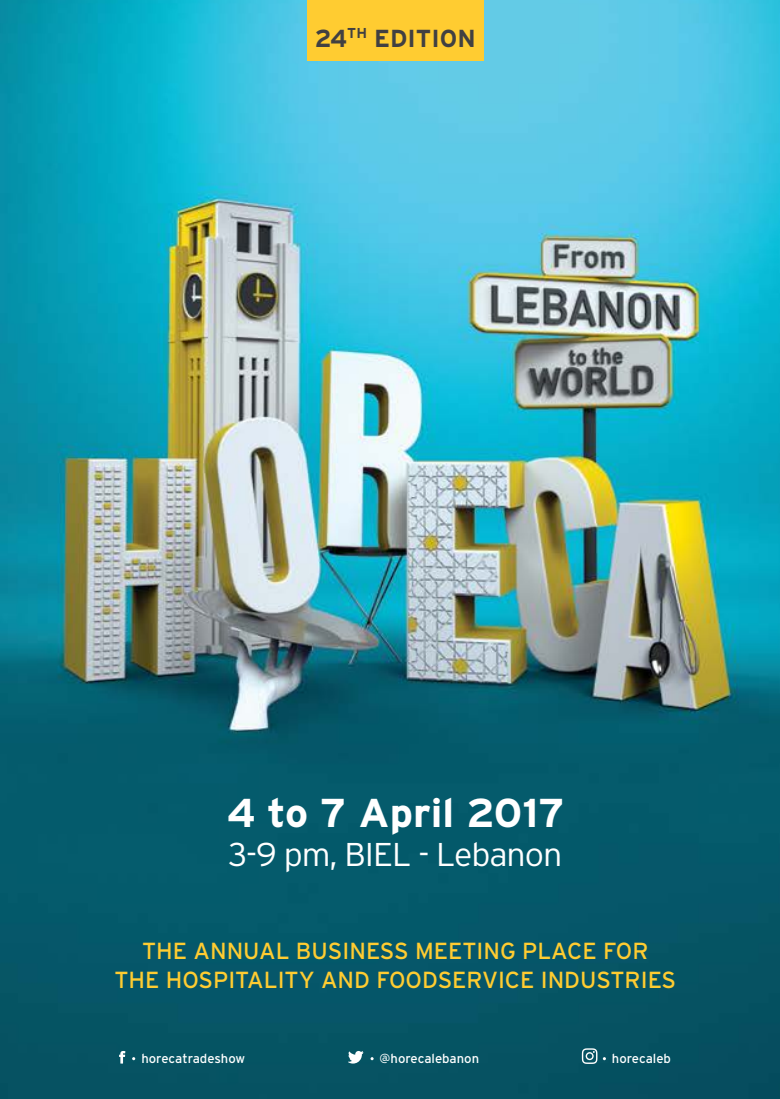
<style>
.page{position:relative;width:780px;height:1099px;background:#fff}
.page>*{position:absolute;margin:0;border:0;box-sizing:border-box;transform-origin:0 0}
.t1{font:700 40.25px "Interstate";color:#fff}
.t2{font:300 32.88px "Interstate";letter-spacing:-.03em;color:#fff}
.t3{font:700 24.62px "Interstate";color:#414042}
.t4{font:23.25px/28.8px "Interstate";color:#ffcc31;text-align:center}
.t5{font:13px "Interstate";color:#fff}
</style>
<div class="page">
<img style="left:0;top:0;width:780px;height:1098px">
<div style="left:307px;top:0;width:176px;height:60px;background:#ffcc31"></div>
<svg style="left:348px;top:1050px;width:15px;height:13px"></svg>
<svg style="left:119px;top:1050px;width:6px;height:13px"></svg>
<svg style="left:582px;top:1048px;width:24px;height:15px"></svg>
<p class="t3" style="left:315px;top:24px;width:162px">24<sup>TH</sup> EDITION</p>
<h1 class="t1" style="left:227px;top:790px;width:339px">4 to 7 April 2017</h1>
<h2 class="t2" style="left:228px;top:836px;width:336px">3-9 pm, BIEL - Lebanon</h2>
<p class="t4" style="left:114px;top:936px;width:563px">THE ANNUAL BUSINESS MEETING PLACE FOR<br>THE HOSPITALITY AND FOODSERVICE INDUSTRIES</p>
<p class="t5" style="left:141px;top:1050px;width:105px">horecatradeshow</p>
<p class="t5" style="left:379px;top:1050px;width:101px">@horecalebanon</p>
<p class="t5" style="left:612px;top:1050px;width:61px">horecaleb</p>
</div>
